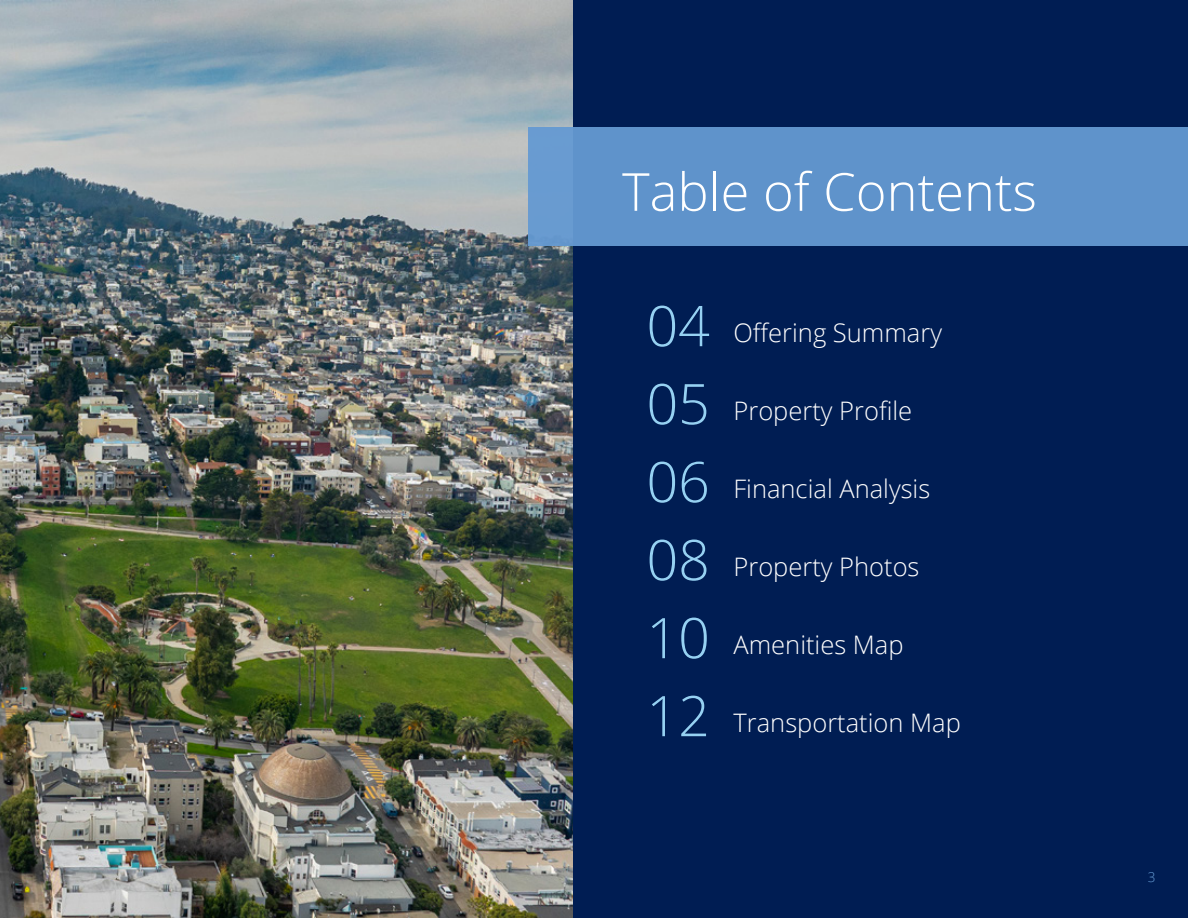
<style>
.page{position:relative;width:1188px;height:918px;background:#fff}
.page>*{position:absolute;margin:0;border:0;box-sizing:border-box;transform-origin:0 0}
.t1{font:300 52.5px "Open Sans";color:#fff}
.t2{font:300 25.5px "Open Sans";color:#fff}
.t3{font:300 13.5px "Open Sans";color:#659ad2}
.s1{font-size:56.1px;color:#96d1f2}
</style>
<div class="page">
<img style="left:0;top:0;width:574px;height:918px">
<div style="left:574px;top:0;width:614px;height:918px;background:#001d53"></div>
<div style="left:529px;top:127px;width:659px;height:119px;background:#5f93cb"></div>
<h1 class="t1" style="left:622px;top:156px;width:416px">Table of Contents</h1>
<p class="t2" style="left:646px;top:315px;width:297px"><span class="s1">04</span> Offering Summary</p>
<p class="t2" style="left:646px;top:393px;width:267px"><span class="s1">05</span> Property Profile</p>
<p class="t2" style="left:646px;top:471px;width:285px"><span class="s1">06</span> Financial Analysis</p>
<p class="t2" style="left:646px;top:549px;width:275px"><span class="s1">08</span> Property Photos</p>
<p class="t2" style="left:646px;top:627px;width:259px"><span class="s1">10</span> Amenities Map</p>
<p class="t2" style="left:646px;top:705px;width:316px"><span class="s1">12</span> Transportation Map</p>
<p class="t3" style="left:1148px;top:867px;width:9px">3</p>
</div>
